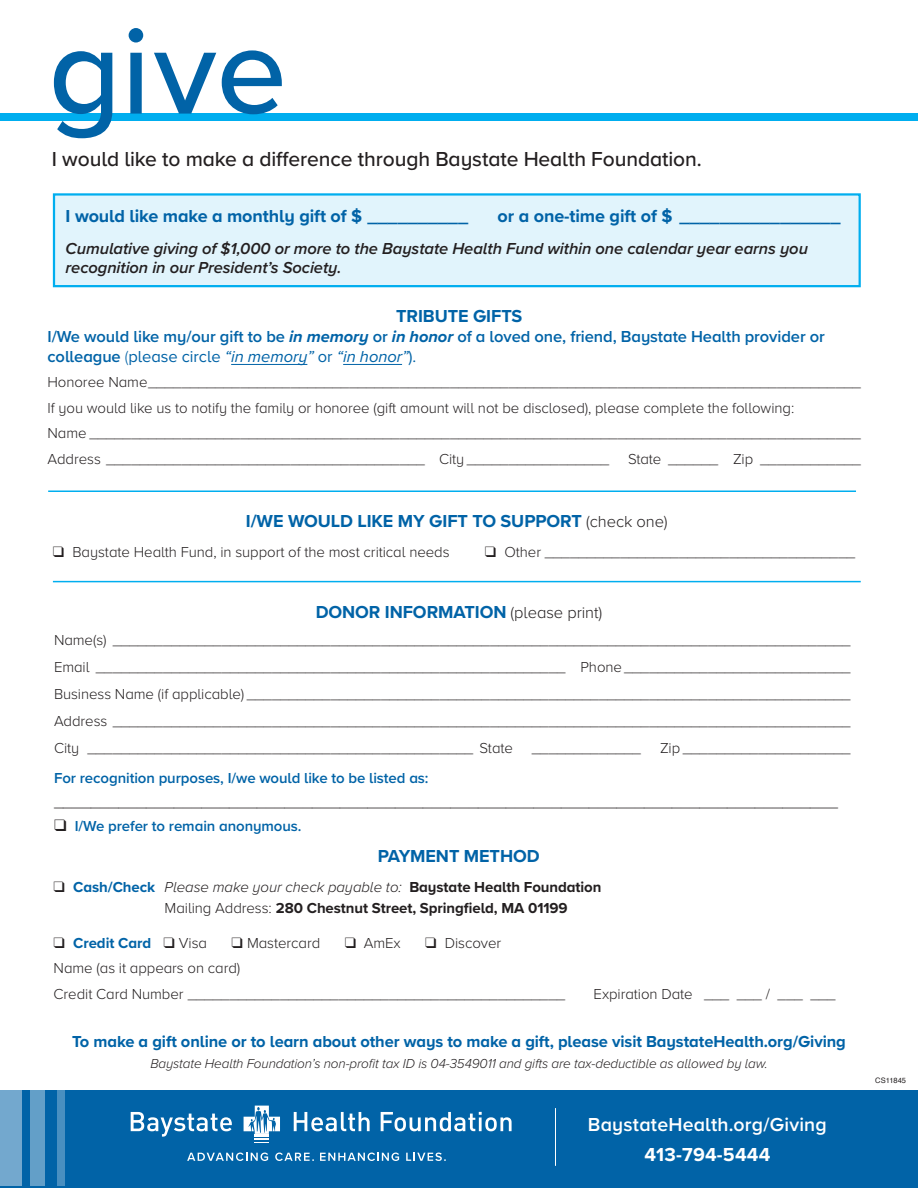
<style>
.page{position:relative;width:918px;height:1188px;background:#fff}
.page>*{position:absolute;margin:0;border:0;box-sizing:border-box;transform-origin:0 0}
.t1{font:500 126px "Proxima Nova A";color:#0163a7}
.t2{font:500 21px "Proxima Nova A";letter-spacing:-.005em;color:#231f20}
.t3{font:600 19.5px "Proxima Nova A";letter-spacing:.01em;color:#fff}
.t4{font:700 19.5px "Proxima Nova A";letter-spacing:.01em;color:#fff}
.t5{font:700 18px "Proxima Nova A";letter-spacing:-.005em;color:#0163a7}
.t6{font:600 16.5px/19.8px "Proxima Nova A";letter-spacing:-.005em;color:#0163a7}
.t7{font:italic 600 16.5px/19.8px "Proxima Nova A";letter-spacing:-.005em;color:#231f20}
.t8{font:700 16.5px "Proxima Nova A";letter-spacing:-.005em;color:#0163a7}
.t9{font:300 16.5px "Proxima Nova A";color:#231f20}
.t10{font:300 15px/27px "Proxima Nova A";letter-spacing:-.005em;color:#231f20}
.t11{font:700 15px/21px "Proxima Nova A";letter-spacing:-.005em;color:#231f20}
.t12{font:600 15px "Proxima Nova A";letter-spacing:-.005em;color:#0163a7}
.t13{font:700 15px "Proxima Nova A";letter-spacing:-.005em;color:#0163a7}
.t14{font:italic 300 13.5px "Proxima Nova A";letter-spacing:-.01em;color:#231f20}
.t15{font:7.5px "Helvetica";color:#231f20}
.s1{font-weight:700;font-style:italic}
.s2{font-weight:300}
.s3{font-weight:400}
.s4{font-weight:400;font-style:italic}
.s5{font-weight:300;font-size:16.5px;color:#231f20}
.s6{color:#231f20}
.s7{color:#0163a7}
.s8{font-weight:300;font-style:italic}
.s9{font-weight:300;color:#231f20}
</style>
<div class="page">
<div style="left:0;top:1090px;width:918px;height:98px;background:#0163a7"></div>
<div style="left:0;top:113px;width:918px;height:8px;background:#00aeef"></div>
<hr style="left:231px;top:364px;width:76px;height:1px;background:#0163a7">
<hr style="left:343px;top:364px;width:59px;height:1px;background:#0163a7">
<div style="left:53px;top:193px;width:808px;height:94px;background:#e1f4fc;border:2px solid #00aeef"></div>
<svg style="left:131px;top:1112px;width:101px;height:25px"></svg>
<svg style="left:294px;top:1112px;width:76px;height:19px"></svg>
<svg style="left:381px;top:1112px;width:131px;height:19px"></svg>
<svg style="left:244px;top:1106px;width:36px;height:37px"></svg>
<svg style="left:187px;top:1153px;width:81px;height:8px"></svg>
<svg style="left:275px;top:1153px;width:39px;height:8px"></svg>
<svg style="left:320px;top:1153px;width:79px;height:8px"></svg>
<svg style="left:406px;top:1153px;width:40px;height:8px"></svg>
<hr style="left:53px;top:581px;width:808px;height:1px;background:#00aeef">
<hr style="left:48px;top:490px;width:808px;height:2px;background:#00aeef">
<hr style="left:555px;top:1108px;width:1px;height:58px;background:#fff">
<div style="left:0;top:1090px;width:21px;height:96px;background:#73a8ce"></div>
<div style="left:30px;top:1090px;width:14px;height:96px;background:#639fc8"></div>
<div style="left:58px;top:1090px;width:7px;height:96px;background:#498fc0"></div>
<h1 class="t1" style="left:49px;top:-22px;width:240px">give</h1>
<h2 class="t2" style="left:52px;top:143px;width:651px">I would like to make a difference through Baystate Health Foundation.</h2>
<p class="t5" style="left:66px;top:202px;width:404px">I would like make a monthly gift of $ __________</p>
<p class="t5" style="left:498px;top:202px;width:344px">or a one-time gift of $ ________________</p>
<p class="t7" style="left:66px;top:238px;width:744px">Cumulative giving of $1,000 or more to the Baystate Health Fund within one calendar year earns you recognition in our President’s Society.</p>
<p class="t5" style="left:396px;top:303px;width:128px">TRIBUTE GIFTS</p>
<p class="t6" style="left:48px;top:326px;width:779px">I/We would like my/our gift to be <span class="s1">in memory</span> or <span class="s1">in honor</span> of a loved one, friend, Baystate Health provider or colleague <span class="s2">(</span><span class="s3">please circle</span> <span class="s4">“in memory”</span> <span class="s3">or</span> <span class="s4">“in honor”</span><span class="s3">).</span></p>
<p class="t10" style="left:48px;top:369px;width:815px;line-height:25.5px">Honoree Name_____________________________________________________________________________________ If you would like us to notify the family or honoree (gift amount will not be disclosed), please complete the following:<br>Name ____________________________________________________________________________________________ Address ______________________________________ City _________________ State ______ Zip ____________</p>
<p class="t5" style="left:246px;top:508px;width:423px">I/WE WOULD LIKE MY GIFT TO SUPPORT <span class="s5">(check one)</span></p>
<p class="t10" style="left:53px;top:538px;width:398px">❑ Baystate Health Fund, in support of the most critical needs</p>
<p class="t10" style="left:485px;top:538px;width:372px">❑ Other _____________________________________</p>
<p class="t5" style="left:316px;top:599px;width:288px">DONOR INFORMATION <span class="s5">(please print)</span></p>
<p class="t10" style="left:54px;top:626px;width:798px;text-align:justify">Name(s) ________________________________________________________________________________________ Email ________________________________________________________ Phone ___________________________ Business Name (if applicable) ________________________________________________________________________ Address ________________________________________________________________________________________ City_ ______________________________________________ State</p>
<p class="t10" style="left:532px;top:734px;width:111px">_____________</p>
<p class="t10" style="left:660px;top:734px;width:192px">Zip ____________________</p>
<p class="t12" style="left:54px;top:767px;width:376px">For recognition purposes, I/we would like to be listed as:</p>
<p class="t9" style="left:54px;top:789px;width:786px">_____________________________________________________________________________________</p>
<p class="t12" style="left:54px;top:815px;width:249px"><span class="s6">❑</span> I/We prefer to remain anonymous.</p>
<p class="t5" style="left:378px;top:843px;width:163px">PAYMENT METHOD</p>
<p class="t11" style="left:165px;top:876px;width:438px;text-indent:-111px">❑ <span class="s7">Cash/Check</span> <span class="s8">Please make your check payable to:</span> Baystate Health Foundation<br><span class="s2">Mailing Address:</span> 280 Chestnut Street, Springfield, MA 01199</p>
<p class="t13" style="left:54px;top:931px;width:155px"><span class="s6">❑</span> Credit Card <span class="s6">❑</span> <span class="s9">Visa</span></p>
<p class="t10" style="left:232px;top:928px;width:90px">❑ Mastercard</p>
<p class="t10" style="left:345px;top:928px;width:57px">❑ AmEx</p>
<p class="t10" style="left:425px;top:928px;width:77px">❑ Discover</p>
<p class="t10" style="left:54px;top:955px;width:513px;line-height:25.5px">Name (as it appears on card)<br>Credit Card Number _____________________________________________</p>
<p class="t10" style="left:594px;top:979px;width:244px">Expiration Date ___ ___ / ___ ___</p>
<p class="t8" style="left:72px;top:1029px;width:775px">To make a gift online or to learn about other ways to make a gift, please visit BaystateHealth.org/Giving</p>
<p class="t14" style="left:150px;top:1054px;width:619px">Baystate Health Foundation’s non-profit tax ID is 04-3549011 and gifts are tax-deductible as allowed by law.</p>
<h3 class="t3" style="left:588px;top:1110px;width:240px">BaystateHealth.org/Giving</h3>
<h3 class="t4" style="left:644px;top:1140px;width:127px">413-794-5444</h3>
<p class="t15" style="left:875px;top:1075px;width:32px">CS11845</p>
</div>
